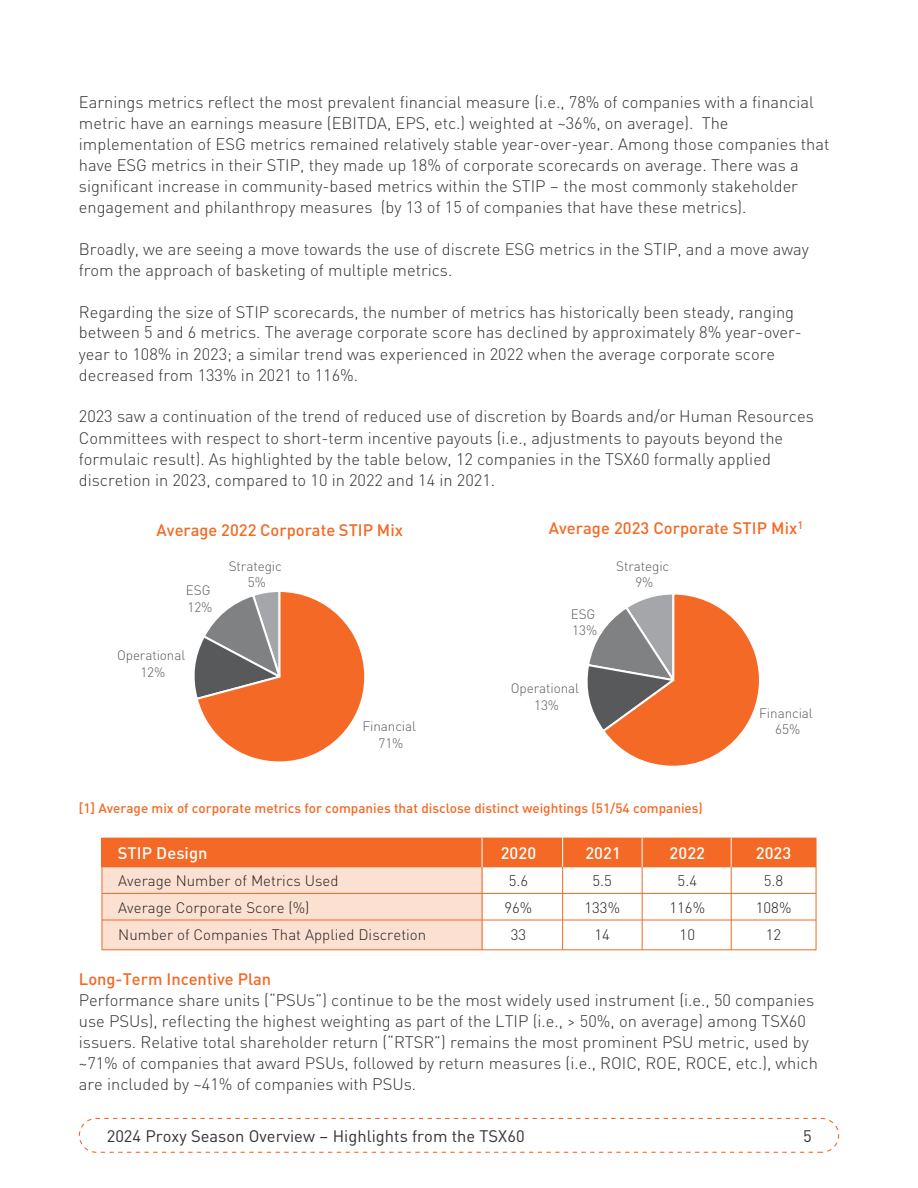
<style>
.page{position:relative;width:918px;height:1188px;background:#fff}
.page>*{position:absolute;margin:0;border:0;box-sizing:border-box;transform-origin:0 0}
.t1{font:300 16.5px/21px "DIN Pro";color:#313131}
.t2{font:500 16.5px "DIN Pro";letter-spacing:.005em;color:#f36925}
.t3{font:16.5px "DIN Pro";color:#313131}
.t4{font:500 16.5px "DIN Pro";letter-spacing:.005em;color:#fff}
.t5{font:500 16.5px "DIN Pro";color:#f36824}
.t6{font:300 15px/27px "DIN Pro";letter-spacing:.005em;color:#231f20;text-align:center}
.t7{font:500 13.5px "DIN Pro";color:#f36925}
.t8{font:300 13.5px/16.2px "DIN Pro";letter-spacing:-.005em;color:#58595b;text-align:center}
</style>
<div class="page">
<svg style="left:194px;top:592px;width:171px;height:170px"></svg>
<svg style="left:587px;top:594px;width:172px;height:172px"></svg>
<div style="left:102px;top:867px;width:380px;height:83px;background:#fce1d2"></div>
<div style="left:102px;top:838px;width:714px;height:29px;background:#f36925"></div>
<div style="left:102px;top:838px;width:714px;height:112px;border:1px solid #f36824"></div>
<hr style="left:102px;top:867px;width:714px;height:1px;background:#f36824">
<hr style="left:102px;top:893px;width:714px;height:1px;background:#f36824">
<hr style="left:102px;top:920px;width:714px;height:1px;background:#f36824">
<hr style="left:482px;top:867px;width:1px;height:83px;background:#f36824">
<svg style="left:482px;top:838px;width:1px;height:29px"></svg>
<svg style="left:562px;top:838px;width:1px;height:29px"></svg>
<svg style="left:642px;top:838px;width:1px;height:29px"></svg>
<svg style="left:731px;top:838px;width:1px;height:29px"></svg>
<hr style="left:562px;top:867px;width:1px;height:83px;background:#f36824">
<hr style="left:642px;top:867px;width:1px;height:83px;background:#f36824">
<hr style="left:731px;top:867px;width:1px;height:83px;background:#f36824">
<div style="left:79px;top:1118px;width:760px;height:35px;border:1px dashed #f36824;border-radius:17px"></div>
<p class="t1" style="left:79px;top:90px;width:752px">Earnings metrics reflect the most prevalent financial measure (i.e., 78% of companies with a financial metric have an earnings measure (EBITDA, EPS, etc.) weighted at ~36%, on average). The implementation of ESG metrics remained relatively stable year-over-year. Among those companies that have ESG metrics in their STIP, they made up 18% of corporate scorecards on average. There was a significant increase in community-based metrics within the STIP – the most commonly stakeholder engagement and philanthropy measures (by 13 of 15 of companies that have these metrics).</p>
<p class="t1" style="left:79px;top:237px;width:732px">Broadly, we are seeing a move towards the use of discrete ESG metrics in the STIP, and a move away from the approach of basketing of multiple metrics.</p>
<p class="t1" style="left:79px;top:300px;width:725px">Regarding the size of STIP scorecards, the number of metrics has historically been steady, ranging between 5 and 6 metrics. The average corporate score has declined by approximately 8% year-over&shy;year to 108% in 2023; a similar trend was experienced in 2022 when the average corporate score decreased from 133% in 2021 to 116%.</p>
<p class="t1" style="left:79px;top:404px;width:737px">2023 saw a continuation of the trend of reduced use of discretion by Boards and/or Human Resources Committees with respect to short-term incentive payouts (i.e., adjustments to payouts beyond the formulaic result). As highlighted by the table below, 12 companies in the TSX60 formally applied discretion in 2023, compared to 10 in 2022 and 14 in 2021.</p>
<p class="t2" style="left:157px;top:517px;width:248px">Average 2022 Corporate STIP Mix</p>
<p class="t2" style="left:549px;top:515px;width:256px">Average 2023 Corporate STIP Mix<sup>1</sup></p>
<p class="t8" style="left:616px;top:557px;width:54px">Strategic<br>9%</p>
<p class="t8" style="left:571px;top:605px;width:28px;text-align:left">ESG<br>13%</p>
<p class="t8" style="left:229px;top:557px;width:54px">Strategic<br>5%</p>
<p class="t8" style="left:186px;top:582px;width:28px;text-align:left">ESG<br>12%</p>
<p class="t8" style="left:117px;top:647px;width:70px">Operational<br>12%</p>
<p class="t8" style="left:363px;top:718px;width:55px">Financial<br>71%</p>
<p class="t8" style="left:511px;top:680px;width:70px">Operational<br>13%</p>
<p class="t7" style="left:79px;top:798px;width:626px">[1] Average mix of corporate metrics for companies that disclose distinct weightings (51/54 companies)</p>
<p class="t4" style="left:118px;top:841px;width:91px">STIP Design</p>
<p class="t4" style="left:501px;top:841px;width:37px">2020</p>
<p class="t4" style="left:585px;top:841px;width:37px">2021</p>
<p class="t4" style="left:670px;top:841px;width:37px">2022</p>
<p class="t6" style="left:118px;top:866px;width:310px;text-align:left">Average Number of Metrics Used<br>Average Corporate Score (%)<br>Number of Companies That Applied Discretion</p>
<p class="t6" style="left:504px;top:866px;width:29px">5.6<br>96%<br>33</p>
<p class="t6" style="left:584px;top:866px;width:37px">5.5<br>133%<br>14</p>
<p class="t6" style="left:669px;top:866px;width:37px">5.4<br>116%<br>10</p>
<p class="t8" style="left:759px;top:704px;width:55px">Financial<br>65%</p>
<p class="t4" style="left:756px;top:841px;width:37px">2023</p>
<p class="t6" style="left:756px;top:866px;width:37px">5.8<br>108%<br>12</p>
<p class="t5" style="left:79px;top:967px;width:194px">Long-Term Incentive Plan</p>
<p class="t1" style="left:79px;top:989px;width:741px">Performance share units (“PSUs”) continue to be the most widely used instrument (i.e., 50 companies use PSUs), reflecting the highest weighting as part of the LTIP (i.e., &gt; 50%, on average) among TSX60 issuers. Relative total shareholder return (“RTSR”) remains the most prominent PSU metric, used by ~71% of companies that award PSUs, followed by return measures (i.e., ROIC, ROE, ROCE, etc.), which are included by ~41% of companies with PSUs.</p>
<p class="t3" style="left:107px;top:1123px;width:419px">2024 Proxy Season Overview – Highlights from the TSX60</p>
<p class="t3" style="left:803px;top:1123px;width:10px">5</p>
</div>
